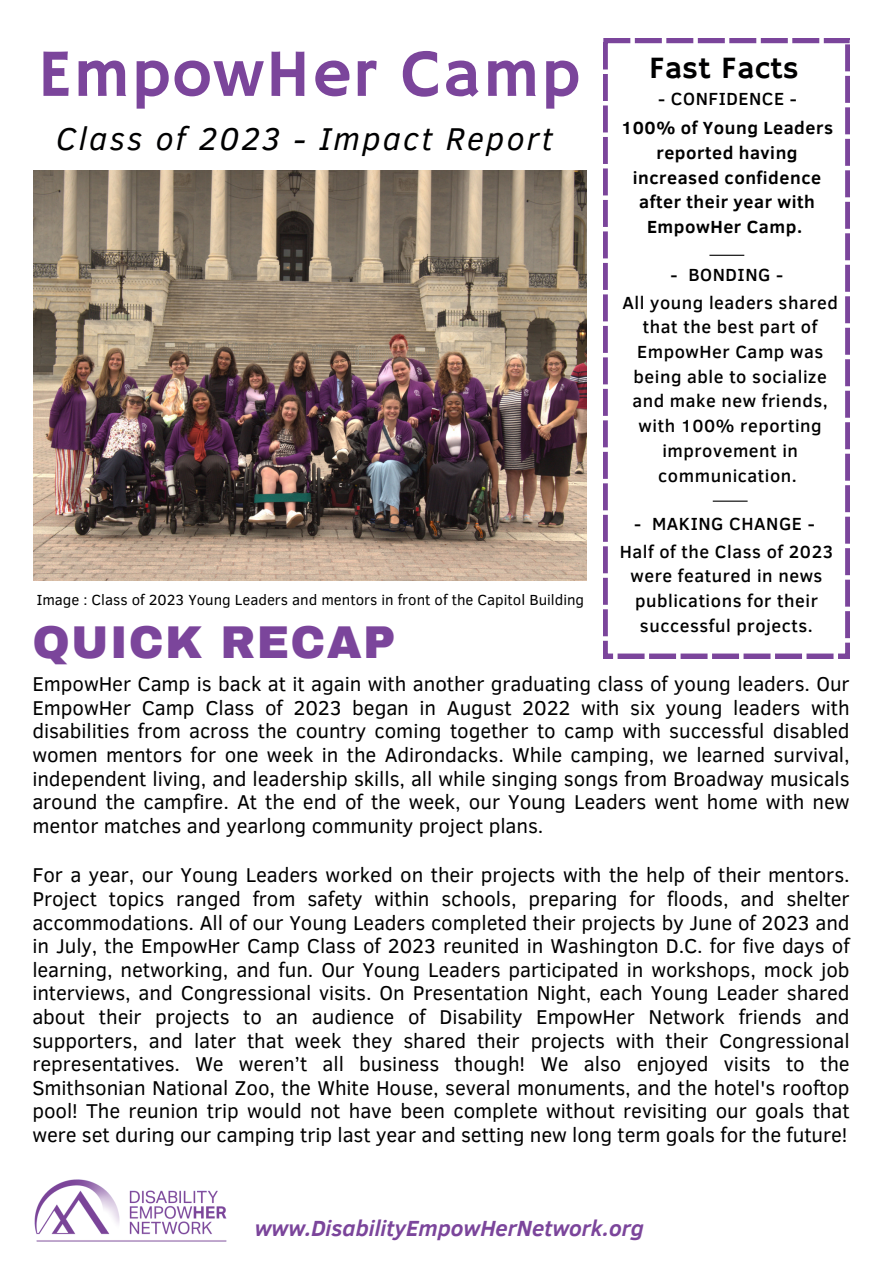
<style>
.page{position:relative;width:893px;height:1264px;background:#fff}
.page>*{position:absolute;margin:0;border:0;box-sizing:border-box;transform-origin:0 0}
.t1{font:67.95px "Hammersmith One";letter-spacing:.02em;color:#7b459b}
.t2{font:900 45px "Archivo";letter-spacing:.03em;color:#7b459b}
.t3{font:italic 32.4px "Clear Sans";letter-spacing:.07em;color:#000001}
.t4{font:30.9px "Hammersmith One";color:#000001}
.t5{font:italic 700 22.5px "Clear Sans";color:#7b459b}
.t6{font:20.55px/23.5px "Clear Sans";letter-spacing:-.005em;color:#000001;text-align:justify}
.t7{font:500 18px/24.8px "Clear Sans";letter-spacing:.03em;color:#000;text-align:center}
.t8{font:700 18px/24.8px "Clear Sans";letter-spacing:.03em;color:#000;text-align:center}
.t9{font:15px "Clear Sans";color:#000}
</style>
<div class="page">
<img style="left:34px;top:171px;width:553px;height:409px">
<svg style="left:603px;top:39px;width:246px;height:619px"></svg>
<hr style="left:709px;top:255px;width:35px;height:1px;background:#000001">
<hr style="left:712px;top:500px;width:35px;height:1px;background:#000001">
<img style="left:34px;top:1179px;width:193px;height:63px">
<p class="t1" style="left:38px;top:35px;width:544px">EmpowHer Camp</p>
<p class="t3" style="left:56px;top:115px;width:498px">Class of 2023 - Impact Report</p>
<p class="t9" style="left:37px;top:588px;width:549px">Image : Class of 2023 Young Leaders and mentors in front of the Capitol Building</p>
<p class="t2" style="left:32px;top:619px;width:365px">QUICK RECAP</p>
<p class="t4" style="left:649px;top:50px;width:151px">Fast Facts</p>
<p class="t7" style="left:658px;top:85px;width:140px">- CONFIDENCE -</p>
<p class="t8" style="left:621px;top:114px;width:213px">100% of Young Leaders reported having increased confidence after their year with<br>EmpowHer Camp.</p>
<p class="t7" style="left:670px;top:261px;width:114px">- BONDING -</p>
<p class="t7" style="left:622px;top:289px;width:217px">All young leaders shared that the best part of<br>EmpowHer Camp was being able to socialize and make new friends, with 100% reporting improvement in communication.</p>
<p class="t7" style="left:634px;top:510px;width:182px">- MAKING CHANGE -</p>
<p class="t7" style="left:619px;top:538px;width:215px">Half of the Class of 2023 were featured in news publications for their successful projects.</p>
<p class="t6" style="left:32px;top:671px;width:818px">EmpowHer Camp is back at it again with another graduating class of young leaders. Our EmpowHer Camp Class of 2023 began in August 2022 with six young leaders with disabilities from across the country coming together to camp with successful disabled women mentors for one week in the Adirondacks. While camping, we learned survival, independent living, and leadership skills, all while singing songs from Broadway musicals around the campfire. At the end of the week, our Young Leaders went home with new mentor matches and yearlong community project plans.</p>
<p class="t6" style="left:32px;top:862px;width:818px">For a year, our Young Leaders worked on their projects with the help of their mentors.<br>Project topics ranged from safety within schools, preparing for floods, and shelter accommodations. All of our Young Leaders completed their projects by June of 2023 and in July, the EmpowHer Camp Class of 2023 reunited in Washington D.C. for five days of learning, networking, and fun. Our Young Leaders participated in workshops, mock job interviews, and Congressional visits. On Presentation Night, each Young Leader shared about their projects to an audience of Disability EmpowHer Network friends and supporters, and later that week they shared their projects with their Congressional representatives. We weren’t all business though! We also enjoyed visits to the Smithsonian National Zoo, the White House, several monuments, and the hotel's rooftop pool! The reunion trip would not have been complete without revisiting our goals that were set during our camping trip last year and setting new long term goals for the future!</p>
<p class="t5" style="left:255px;top:1211px;width:390px">www.DisabilityEmpowHerNetwork.org</p>
</div>
